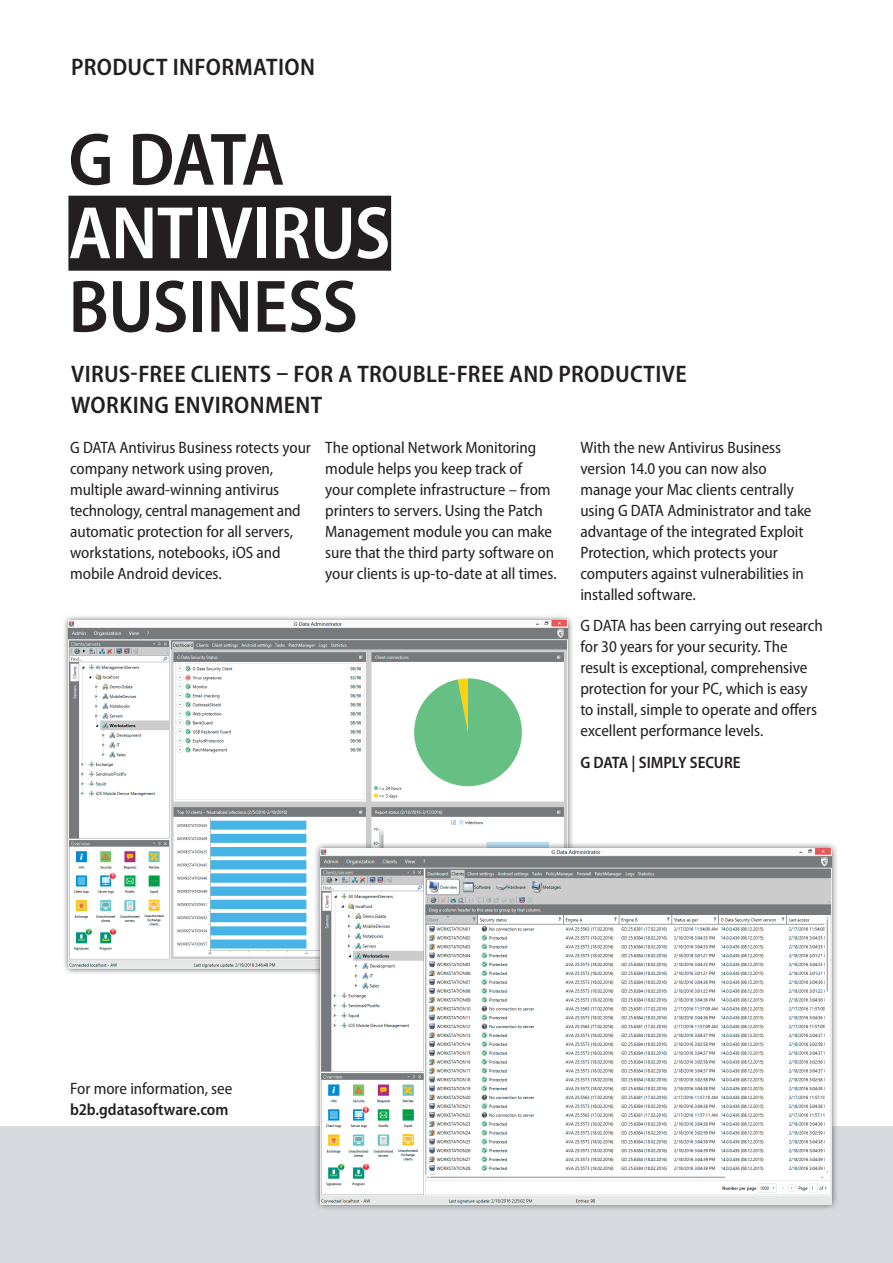
<style>
.page{position:relative;width:893px;height:1263px;background:#fff}
.page>*{position:absolute;margin:0;border:0;box-sizing:border-box;transform-origin:0 0}
.t1{font:600 semi-condensed 75px "Myriad Pro";letter-spacing:-.015em;color:#231f20}
.t2{font:600 semi-condensed 75px "Myriad Pro";letter-spacing:-.005em;color:#fff}
.t3{font:600 semi-condensed 24px/31.5px "Myriad Pro";letter-spacing:.015em;color:#231f20}
.t4{font:semi-condensed 16.5px/21px "Myriad Pro";letter-spacing:-.005em;color:#231f20}
.t5{font:600 semi-condensed 16.5px "Myriad Pro";color:#231f20}
</style>
<div class="page">
<div style="left:0;top:1127px;width:893px;height:136px;background:#d6dade"></div>
<div style="left:68px;top:196px;width:323px;height:75px;background:#231f20"></div>
<div style="left:62px;top:614px;width:512px;height:361px;background:#231f20;opacity:.7"></div>
<img style="left:69px;top:621px;width:499px;height:347px">
<div style="left:313px;top:841px;width:526px;height:370px;background:#231f20;opacity:.7"></div>
<img style="left:321px;top:848px;width:511px;height:357px">
<h2 class="t3" style="left:71px;top:51px;width:245px">PRODUCT INFORMATION</h2>
<h1 class="t1" style="left:68px;top:112px;width:218px">G DATA</h1>
<h1 class="t2" style="left:68px;top:186px;width:323px">ANTIVIRUS</h1>
<h1 class="t1" style="left:68px;top:259px;width:291px">BUSINESS</h1>
<h2 class="t3" style="left:71px;top:357px;width:617px">VIRUS-FREE CLIENTS – FOR A TROUBLE-FREE AND PRODUCTIVE<br>WORKING ENVIRONMENT</h2>
<p class="t4" style="left:70px;top:436px;width:242px">G DATA Antivirus Business rotects your company network using proven, multiple award-winning antivirus technology, central management and automatic protection for all servers, workstations, notebooks, iOS and mobile Android devices.</p>
<p class="t4" style="left:325px;top:436px;width:233px">The optional Network Monitoring module helps you keep track of<br>your complete infrastructure – from printers to servers. Using the Patch Management module you can make sure that the third party software on your clients is up-to-date at all times.</p>
<p class="t4" style="left:580px;top:436px;width:233px">With the new Antivirus Business version 14.0 you can now also manage your Mac clients centrally using G DATA Administrator and take advantage of the integrated Exploit<br>Protection, which protects your computers against vulnerabilities in installed software.</p>
<p class="t4" style="left:580px;top:615px;width:244px">G DATA has been carrying out research for 30 years for your security. The result is exceptional, comprehensive protection for your PC, which is easy to install, simple to operate and offers excellent performance levels.</p>
<p class="t5" style="left:580px;top:752px;width:162px">G DATA | SIMPLY SECURE</p>
<p class="t4" style="left:70px;top:1078px;width:164px">For more information, see</p>
<p class="t5" style="left:70px;top:1099px;width:160px">b2b.gdatasoftware.com</p>
</div>
